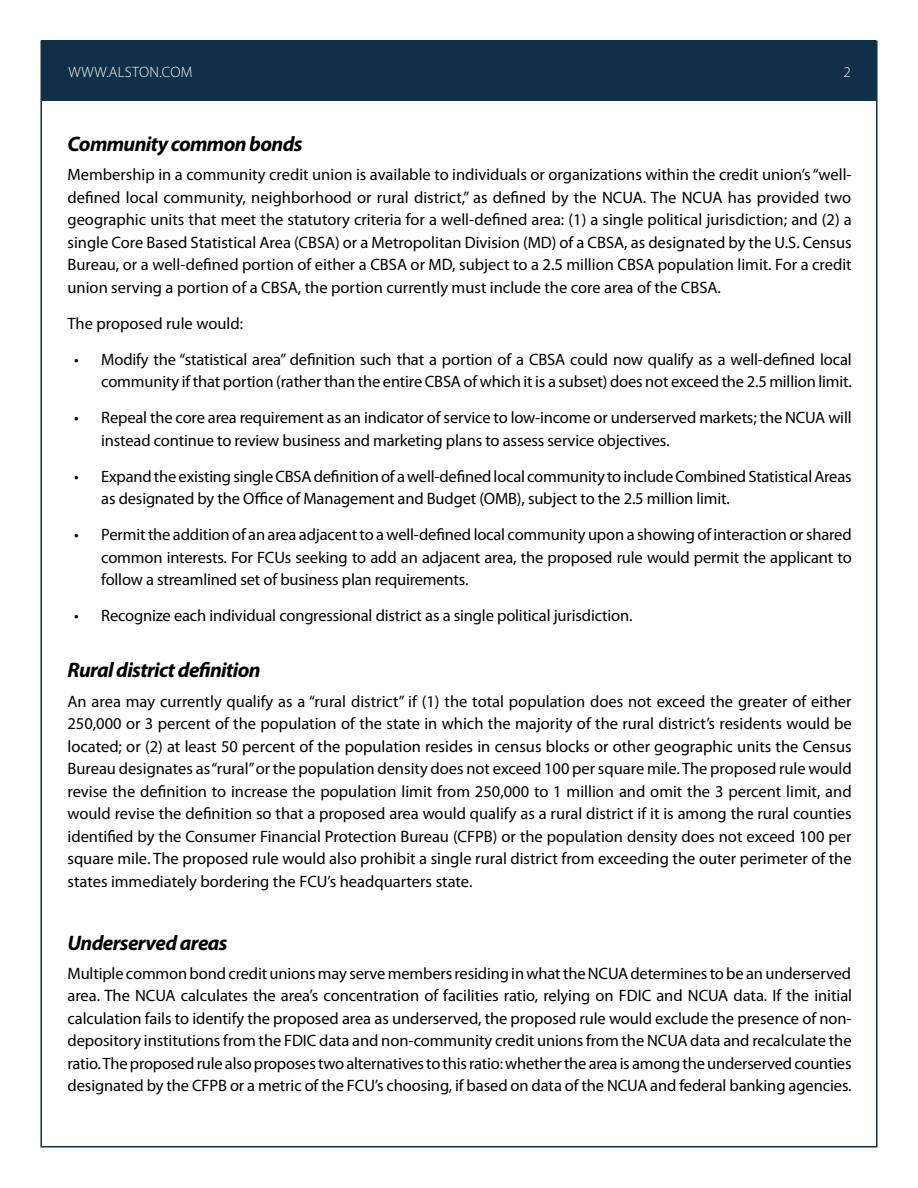
<style>
.page{position:relative;width:918px;height:1188px;background:#fff}
.page>*{position:absolute;margin:0;border:0;box-sizing:border-box;transform-origin:0 0}
.t1{font:italic 700 21px "Myriad Pro";letter-spacing:-.03em;color:#000}
.t2{font:16.5px/22.5px "Myriad Pro";letter-spacing:-.01em;color:#000;text-align:justify}
.t3{font:300 15px "Myriad Pro";letter-spacing:.02em;color:#fff}
</style>
<div class="page">
<div style="left:42px;top:40px;width:834px;height:61px;background:#102f48"></div>
<p class="t3" style="left:68px;top:63px;width:126px">WWW.ALSTON.COM</p>
<p class="t3" style="left:843px;top:63px;width:9px">2</p>
<p class="t1" style="left:68px;top:130px;width:237px">Community common bonds</p>
<p class="t2" style="left:68px;top:163px;width:786px">Membership in a community credit union is available to individuals or organizations within the credit union’s “well&shy;defined local community, neighborhood or rural district,” as defined by the NCUA. The NCUA has provided two geographic units that meet the statutory criteria for a well-defined area: (1) a single political jurisdiction; and (2) a single Core Based Statistical Area (CBSA) or a Metropolitan Division (MD) of a CBSA, as designated by the U.S. Census Bureau, or a well-defined portion of either a CBSA or MD, subject to a 2.5 million CBSA population limit. For a credit union serving a portion of a CBSA, the portion currently must include the core area of the CBSA.</p>
<p class="t2" style="left:68px;top:311px;width:177px">The proposed rule would:</p>
<p class="t2" style="left:74px;top:347px;width:779px;text-align:right">• Modify the “statistical area” definition such that a portion of a CBSA could now qualify as a well-defined local community if that portion (rather than the entire CBSA of which it is a subset) does not exceed the 2.5 million limit.</p>
<p class="t2" style="left:101px;top:406px;width:752px;text-indent:-27px">• Repeal the core area requirement as an indicator of service to low-income or underserved markets; the NCUA will instead continue to review business and marketing plans to assess service objectives.</p>
<p class="t2" style="left:101px;top:465px;width:752px;text-indent:-27px">• Expand the existing single CBSA definition of a well-defined local community to include Combined Statistical Areas as designated by the Office of Management and Budget (OMB), subject to the 2.5 million limit.</p>
<p class="t2" style="left:101px;top:523px;width:752px;text-indent:-27px">• Permit the addition of an area adjacent to a well-defined local community upon a showing of interaction or shared common interests. For FCUs seeking to add an adjacent area, the proposed rule would permit the applicant to follow a streamlined set of business plan requirements.</p>
<p class="t2" style="left:74px;top:604px;width:560px">• Recognize each individual congressional district as a single political jurisdiction.</p>
<p class="t1" style="left:68px;top:657px;width:195px">Rural district definition</p>
<p class="t2" style="left:68px;top:689px;width:786px">An area may currently qualify as a “rural district” if (1) the total population does not exceed the greater of either 250,000 or 3 percent of the population of the state in which the majority of the rural district’s residents would be located; or (2) at least 50 percent of the population resides in census blocks or other geographic units the Census Bureau designates as “rural” or the population density does not exceed 100 per square mile. The proposed rule would revise the definition to increase the population limit from 250,000 to 1 million and omit the 3 percent limit, and would revise the definition so that a proposed area would qualify as a rural district if it is among the rural counties identified by the Consumer Financial Protection Bureau (CFPB) or the population density does not exceed 100 per square mile. The proposed rule would also prohibit a single rural district from exceeding the outer perimeter of the states immediately bordering the FCU’s headquarters state.</p>
<p class="t1" style="left:68px;top:929px;width:162px">Underserved areas</p>
<p class="t2" style="left:68px;top:962px;width:786px">Multiple common bond credit unions may serve members residing in what the NCUA determines to be an underserved area. The NCUA calculates the area’s concentration of facilities ratio, relying on FDIC and NCUA data. If the initial calculation fails to identify the proposed area as underserved, the proposed rule would exclude the presence of non&shy;depository institutions from the FDIC data and non-community credit unions from the NCUA data and recalculate the ratio. The proposed rule also proposes two alternatives to this ratio: whether the area is among the underserved counties designated by the CFPB or a metric of the FCU’s choosing, if based on data of the NCUA and federal banking agencies.</p>
</div>
